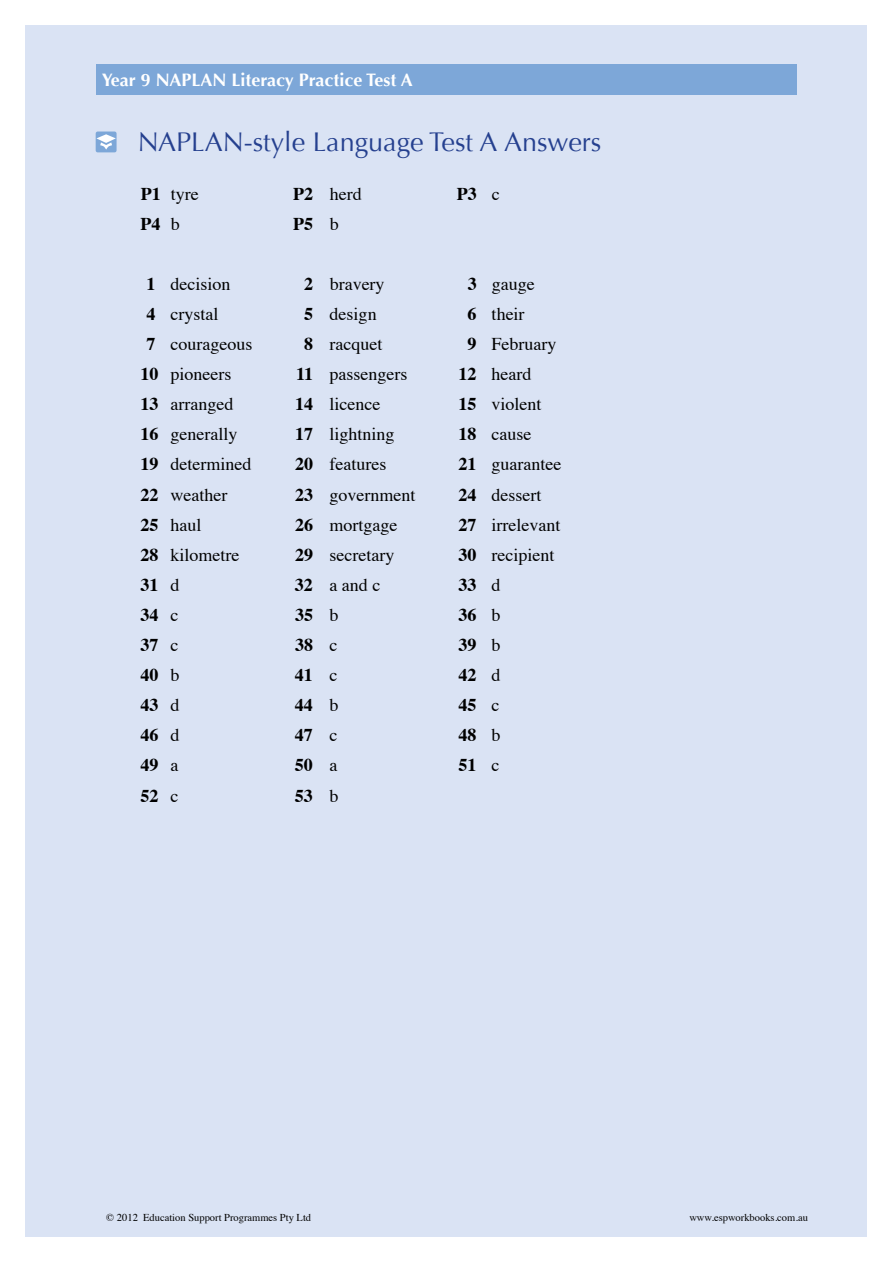
<style>
.page{position:relative;width:893px;height:1263px;background:#fff}
.page>*{position:absolute;margin:0;border:0;box-sizing:border-box;transform-origin:0 0}
.t1{font:27px "Optima";color:#25408f}
.t2{font:18px "Times";color:#000}
.t3{font:700 18px "Times";color:#000}
.t4{font:700 18px "Optima";color:#fff}
.t5{font:10.5px "Times";color:#000}
.s1{font-weight:700}
.s2{font-weight:400}
</style>
<div class="page">
<div style="left:26px;top:26px;width:841px;height:1211px;background:#dae3f4"></div>
<div style="left:96px;top:64px;width:700px;height:31px;background:#7da7d8"></div>
<svg style="left:96px;top:132px;width:21px;height:20px"></svg>
<p class="t4" style="left:102px;top:70px;width:313px">Year 9 NAPLAN Literacy Practice Test A</p>
<h1 class="t1" style="left:138px;top:126px;width:465px">NAPLAN-style Language Test A Answers</h1>
<p class="t2" style="left:141px;top:177px;width:59px"><span class="s1">P1</span> tyre</p>
<p class="t2" style="left:293px;top:177px;width:70px"><span class="s1">P2</span> herd</p>
<p class="t3" style="left:457px;top:176px;width:44px">P3 <span class="s2">c</span></p>
<p class="t3" style="left:141px;top:206px;width:41px">P4 <span class="s2">b</span></p>
<p class="t3" style="left:293px;top:206px;width:47px">P5 <span class="s2">b</span></p>
<p class="t2" style="left:147px;top:267px;width:85px"><span class="s1">1</span> decision</p>
<p class="t2" style="left:304px;top:267px;width:82px"><span class="s1">2</span> bravery</p>
<p class="t2" style="left:468px;top:267px;width:68px"><span class="s1">3</span> gauge</p>
<p class="t2" style="left:147px;top:297px;width:73px"><span class="s1">4</span> crystal</p>
<p class="t2" style="left:304px;top:297px;width:74px"><span class="s1">5</span> design</p>
<p class="t2" style="left:468px;top:297px;width:58px"><span class="s1">6</span> their</p>
<p class="t2" style="left:147px;top:327px;width:107px"><span class="s1">7</span> courageous</p>
<p class="t2" style="left:304px;top:327px;width:80px"><span class="s1">8</span> racquet</p>
<p class="t2" style="left:468px;top:327px;width:90px"><span class="s1">9</span> February</p>
<p class="t2" style="left:141px;top:357px;width:92px"><span class="s1">10</span> pioneers</p>
<p class="t2" style="left:296px;top:357px;width:113px"><span class="s1">11</span> passengers</p>
<p class="t2" style="left:459px;top:357px;width:74px"><span class="s1">12</span> heard</p>
<p class="t2" style="left:141px;top:387px;width:94px"><span class="s1">13</span> arranged</p>
<p class="t2" style="left:295px;top:387px;width:87px"><span class="s1">14</span> licence</p>
<p class="t2" style="left:459px;top:387px;width:84px"><span class="s1">15</span> violent</p>
<p class="t2" style="left:141px;top:417px;width:98px"><span class="s1">16</span> generally</p>
<p class="t2" style="left:295px;top:417px;width:101px"><span class="s1">17</span> lightning</p>
<p class="t2" style="left:459px;top:417px;width:74px"><span class="s1">18</span> cause</p>
<p class="t2" style="left:141px;top:447px;width:112px"><span class="s1">19</span> determined</p>
<p class="t2" style="left:295px;top:447px;width:93px"><span class="s1">20</span> features</p>
<p class="t2" style="left:459px;top:447px;width:104px"><span class="s1">21</span> guarantee</p>
<p class="t2" style="left:141px;top:478px;width:88px"><span class="s1">22</span> weather</p>
<p class="t2" style="left:295px;top:478px;width:122px"><span class="s1">23</span> government</p>
<p class="t2" style="left:459px;top:478px;width:84px"><span class="s1">24</span> dessert</p>
<p class="t2" style="left:141px;top:508px;width:63px"><span class="s1">25</span> haul</p>
<p class="t2" style="left:295px;top:508px;width:104px"><span class="s1">26</span> mortgage</p>
<p class="t2" style="left:458px;top:508px;width:103px"><span class="s1">27</span> irrelevant</p>
<p class="t2" style="left:140px;top:538px;width:101px"><span class="s1">28</span> kilometre</p>
<p class="t2" style="left:295px;top:538px;width:101px"><span class="s1">29</span> secretary</p>
<p class="t2" style="left:458px;top:538px;width:97px"><span class="s1">30</span> recipient</p>
<p class="t3" style="left:140px;top:567px;width:41px">31 <span class="s2">d</span></p>
<p class="t2" style="left:295px;top:568px;width:87px"><span class="s1">32</span> a and c</p>
<p class="t3" style="left:458px;top:567px;width:43px">33 <span class="s2">d</span></p>
<p class="t3" style="left:140px;top:598px;width:39px">34 <span class="s2">c</span></p>
<p class="t3" style="left:295px;top:598px;width:45px">35 <span class="s2">b</span></p>
<p class="t3" style="left:458px;top:598px;width:43px">36 <span class="s2">b</span></p>
<p class="t3" style="left:140px;top:628px;width:39px">37 <span class="s2">c</span></p>
<p class="t3" style="left:295px;top:628px;width:44px">38 <span class="s2">c</span></p>
<p class="t3" style="left:458px;top:628px;width:43px">39 <span class="s2">b</span></p>
<p class="t3" style="left:140px;top:658px;width:41px">40 <span class="s2">b</span></p>
<p class="t3" style="left:295px;top:658px;width:44px">41 <span class="s2">c</span></p>
<p class="t3" style="left:458px;top:658px;width:43px">42 <span class="s2">d</span></p>
<p class="t3" style="left:140px;top:688px;width:41px">43 <span class="s2">d</span></p>
<p class="t3" style="left:295px;top:688px;width:45px">44 <span class="s2">b</span></p>
<p class="t3" style="left:458px;top:688px;width:42px">45 <span class="s2">c</span></p>
<p class="t3" style="left:140px;top:718px;width:41px">46 <span class="s2">d</span></p>
<p class="t3" style="left:295px;top:718px;width:44px">47 <span class="s2">c</span></p>
<p class="t3" style="left:458px;top:718px;width:43px">48 <span class="s2">b</span></p>
<p class="t3" style="left:140px;top:748px;width:39px">49 <span class="s2">a</span></p>
<p class="t3" style="left:295px;top:748px;width:44px">50 <span class="s2">a</span></p>
<p class="t3" style="left:458px;top:748px;width:42px">51 <span class="s2">c</span></p>
<p class="t3" style="left:140px;top:778px;width:39px">52 <span class="s2">c</span></p>
<p class="t3" style="left:295px;top:778px;width:45px">53 <span class="s2">b</span></p>
<p class="t5" style="left:106px;top:1207px;width:206px">© 2012 Education Support Programmes Pty Ltd</p>
<p class="t5" style="left:689px;top:1207px;width:120px">www.espworkbooks.com.au</p>
</div>
